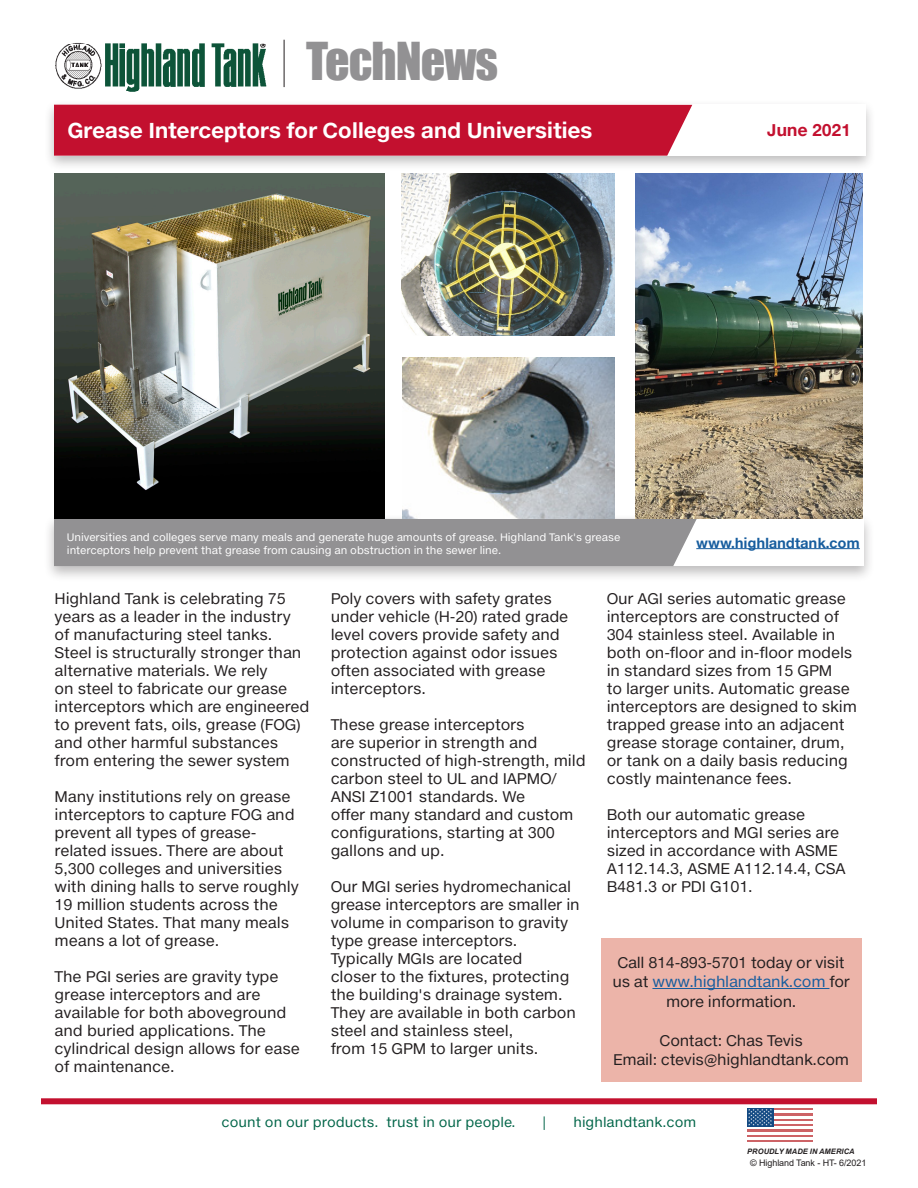
<style>
.page{position:relative;width:918px;height:1188px;background:#fff}
.page>*{position:absolute;margin:0;border:0;box-sizing:border-box;transform-origin:0 0}
.t1{font:48px "Impact";letter-spacing:-.02em;color:#929193}
.Subhead{font:700 21px "Helvetica Neuee Text Pro";letter-spacing:-.02em;color:#fff}
.product_number{font:700 16.5px "Helvetica Neuee Text Pro";letter-spacing:-.02em;color:#c3102f}
.t2{font:15px/18px "Helvetica Neuee Text Pro";letter-spacing:-.01em;color:#231f20}
.product_number-2{font:700 13.65px "Helvetica Neuee Text Pro";letter-spacing:-.02em;color:#175d9e}
.t3{font:13.5px "Helvetica Neuee Text Pro";color:#006548}
.t4{font:10.5px/13.5px "Helvetica Neuee Text Pro";letter-spacing:-.01em;color:#fff}
.Location_Address{font:9px "Arial";letter-spacing:-.01em;color:#231f20}
.Location_Name{font:italic 700 7.5px "Arial";letter-spacing:.01em;color:#231f20}
.s1{color:#175d9e}
</style>
<div class="page">
<div style="left:43px;top:514px;width:832px;height:68px;background:#231f20;opacity:.3"></div>
<div style="left:54px;top:519px;width:810px;height:47px;background:#fff"></div>
<div style="left:54px;top:519px;width:643px;height:47px;background:#929193"></div>
<div style="left:43px;top:99px;width:833px;height:73px;background:#231f20;opacity:.3"></div>
<div style="left:54px;top:105px;width:811px;height:51px;background:#fff"></div>
<div style="left:54px;top:105px;width:638px;height:51px;background:#c3102f"></div>
<img style="left:55px;top:43px;width:212px;height:49px">
<hr style="left:284px;top:40px;width:1px;height:47px;background:#231f20">
<div style="left:601px;top:938px;width:260px;height:144px;background:#ecb4a9"></div>
<hr style="left:652px;top:988px;width:177px;height:1px;background:#175d9e">
<hr style="left:696px;top:548px;width:164px;height:1px;background:#175d9e">
<img style="left:402px;top:174px;width:212px;height:162px">
<img style="left:635px;top:174px;width:227px;height:345px">
<img style="left:402px;top:357px;width:212px;height:162px">
<img style="left:54px;top:174px;width:330px;height:345px">
<div style="left:40px;top:1098px;width:838px;height:6px;background:#c3102f"></div>
<hr style="left:747px;top:1108px;width:65px;height:3px;background:#cd6366">
<hr style="left:747px;top:1113px;width:65px;height:3px;background:#cd6366">
<hr style="left:747px;top:1119px;width:65px;height:2px;background:#cd6366">
<hr style="left:747px;top:1124px;width:65px;height:2px;background:#cd6366">
<hr style="left:747px;top:1129px;width:65px;height:3px;background:#cd6366">
<hr style="left:747px;top:1134px;width:65px;height:3px;background:#cd6366">
<hr style="left:747px;top:1140px;width:65px;height:2px;background:#cd6366">
<div style="left:747px;top:1108px;width:26px;height:18px;background:#134a83"></div>
<svg style="left:748px;top:1109px;width:24px;height:16px"></svg>
<p class="t1" style="left:306px;top:24px;width:194px">TechNews</p>
<p class="Subhead" style="left:67px;top:117px;width:527px">Grease Interceptors for Colleges and Universities</p>
<p class="product_number" style="left:767px;top:120px;width:85px">June 2021</p>
<p class="t4" style="left:67px;top:530px;width:555px">Universities and colleges serve many meals and generate huge amounts of grease. Highland Tank's grease interceptors help prevent that grease from causing an obstruction in the sewer line.</p>
<p class="product_number-2" style="left:696px;top:534px;width:165px">www.highlandtank.com</p>
<p class="t2" style="left:55px;top:589px;width:256px">Highland Tank is celebrating 75 years as a leader in the industry of manufacturing steel tanks.<br>Steel is structurally stronger than alternative materials. We rely<br>on steel to fabricate our grease interceptors which are engineered to prevent fats, oils, grease (FOG) and other harmful substances from entering the sewer system</p>
<p class="t2" style="left:55px;top:787px;width:246px">Many institutions rely on grease interceptors to capture FOG and prevent all types of grease&shy;related issues. There are about<br>5,300 colleges and universities with dining halls to serve roughly<br>19 million students across the<br>United States. That many meals means a lot of grease.</p>
<p class="t2" style="left:55px;top:967px;width:247px">The PGI series are gravity type grease interceptors and are available for both aboveground and buried applications. The cylindrical design allows for ease of maintenance.</p>
<p class="t2" style="left:331px;top:589px;width:239px">Poly covers with safety grates under vehicle (H-20) rated grade level covers provide safety and protection against odor issues often associated with grease interceptors.</p>
<p class="t2" style="left:331px;top:715px;width:256px">These grease interceptors<br>are superior in strength and constructed of high-strength, mild carbon steel to UL and IAPMO/<br>ANSI Z1001 standards. We<br>offer many standard and custom configurations, starting at 300 gallons and up.</p>
<p class="t2" style="left:331px;top:877px;width:251px">Our MGI series hydromechanical grease interceptors are smaller in volume in comparison to gravity type grease interceptors.<br>Typically MGIs are located<br>closer to the fixtures, protecting the building's drainage system.<br>They are available in both carbon steel and stainless steel,<br>from 15 GPM to larger units.</p>
<p class="t2" style="left:607px;top:589px;width:252px">Our AGI series automatic grease interceptors are constructed of<br>304 stainless steel. Available in both on-floor and in-floor models in standard sizes from 15 GPM<br>to larger units. Automatic grease interceptors are designed to skim trapped grease into an adjacent grease storage container, drum, or tank on a daily basis reducing costly maintenance fees.</p>
<p class="t2" style="left:607px;top:805px;width:240px">Both our automatic grease interceptors and MGI series are sized in accordance with ASME<br>A112.14.3, ASME A112.14.4, CSA<br>B481.3 or PDI G101.</p>
<p class="t2" style="left:612px;top:952px;width:239px;line-height:19.5px;text-align:center">Call 814-893-5701 today or visit us at <span class="s1">www.highlandtank.com</span> for more information.</p>
<p class="t2" style="left:660px;top:1031px;width:145px">Contact: Chas Tevis</p>
<p class="t2" style="left:613px;top:1051px;width:238px">Email: ctevis@highlandtank.com</p>
<p class="t3" style="left:222px;top:1113px;width:295px">count on our products. trust in our people.</p>
<p class="t3" style="left:543px;top:1113px;width:5px">|</p>
<p class="t3" style="left:573px;top:1113px;width:124px">highlandtank.com</p>
<p class="Location_Name" style="left:747px;top:1146px;width:109px">PROUDLY MADE IN AMERICA</p>
<p class="Location_Address" style="left:750px;top:1157px;width:118px">© Highland Tank - HT- 6/2021</p>
</div>
